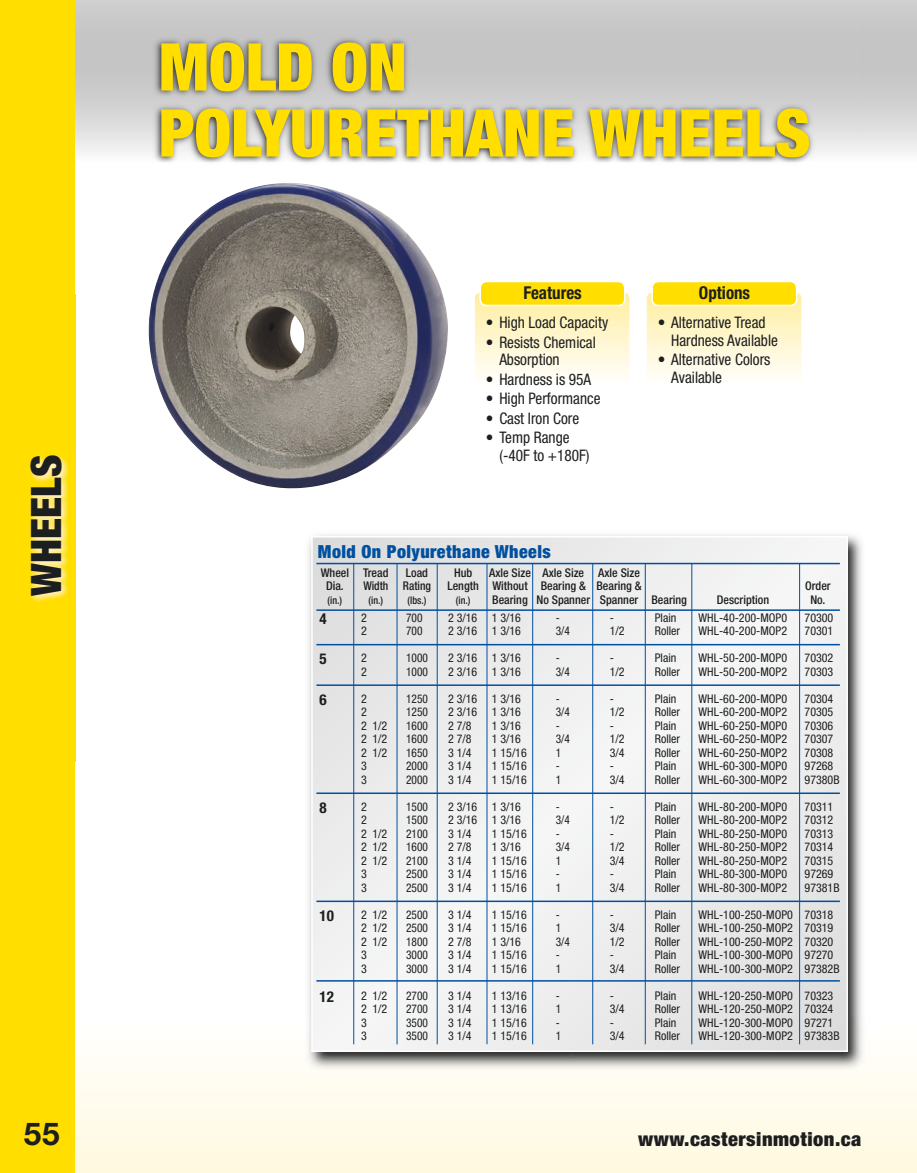
<style>
.page{position:relative;width:917px;height:1173px;background:#fff}
.page>*{position:absolute;margin:0;border:0;box-sizing:border-box;transform-origin:0 0}
.t1{font:66px/66px "Helvetica Neue Black Cond 45";color:#ffde00}
.t2{font:42px "Helvetica Neue Black Cond 45";color:#1d1e1f}
.t3{font:31.5px "Helvetica Neue Bold 20";color:#1d1e1f}
.t4{font:19.5px "Helvetica Neue Black Cond 45";letter-spacing:.025em;color:#1d1e1f;scale:1.05 1}
.t5{font:18px "Helvetica Neue Black Cond 45";letter-spacing:.025em;color:#0050a0}
.t6{font:17.7px "Helvetica Neue Bold Cond 27";color:#1d1e1f;scale:.96 1}
.t7{font:15.9px/17.7px "Helvetica Neue Condensed 45";color:#1d1e1f;scale:.96 1}
.t8{font:15px "Helvetica Neue Bold Cond 27";color:#1d1e1f}
.t9{font:12px/13.5px "Helvetica Neue Condensed 45";color:#1d1e1f}
.t10{font:12px/13.5px "Helvetica Neue Condensed 45";color:#1d1e1f;scale:.95 1}
.t11{font:12px "Helvetica Neue Medium Cond 24";color:#1d1e1f}
.t12{font:12px "Helvetica Neue Medium Cond 24";color:#1d1e1f;scale:.95 1}
.t13{font:10.5px "Helvetica Neue Medium Cond 24";color:#1d1e1f;scale:.95 1}
</style>
<div class="page">
<div style="left:0;top:0;width:75px;height:1172px;background:#ffde00"></div>
<img style="left:30px;top:294px;width:264px;height:467px">
<img style="left:143px;top:25px;width:720px;height:137px">
<img style="left:148px;top:183px;width:300px;height:305px">
<svg style="left:475px;top:282px;width:154px;height:95px;background:#fff1a4"></svg>
<svg style="left:646px;top:282px;width:155px;height:95px;background:#fff1a5"></svg>
<img style="left:304px;top:535px;width:564px;height:536px">
<svg style="left:314px;top:539px;width:530px;height:509px"></svg>
<div style="left:311px;top:536px;width:536px;height:515px;border:2px solid #fff"></div>
<hr style="left:316px;top:562px;width:523px;height:2px;background:#0050a0">
<hr style="left:316px;top:609px;width:523px;height:2px;background:#0050a0">
<hr style="left:316px;top:644px;width:523px;height:1px;background:#0050a0">
<hr style="left:316px;top:684px;width:523px;height:2px;background:#0050a0">
<hr style="left:316px;top:792px;width:523px;height:2px;background:#0050a0">
<hr style="left:316px;top:900px;width:523px;height:2px;background:#0050a0">
<hr style="left:316px;top:980px;width:523px;height:1px;background:#0050a0">
<hr style="left:353px;top:564px;width:1px;height:480px;background:#0050a0">
<hr style="left:396px;top:563px;width:1px;height:481px;background:#0050a0">
<hr style="left:436px;top:564px;width:1px;height:480px;background:#0050a0">
<hr style="left:486px;top:564px;width:1px;height:480px;background:#0050a0">
<hr style="left:532px;top:564px;width:1px;height:480px;background:#0050a0">
<hr style="left:592px;top:564px;width:1px;height:480px;background:#0050a0">
<hr style="left:644px;top:564px;width:1px;height:480px;background:#0050a0">
<hr style="left:691px;top:564px;width:1px;height:480px;background:#0050a0">
<hr style="left:799px;top:564px;width:1px;height:480px;background:#0050a0">
<h1 class="t1" style="left:159px;top:40px;width:653px">MOLD ON<br>POLYURETHANE WHEELS</h1>
<h2 class="t2" style="left:31px;top:595px;width:142px;rotate:-90deg">WHEELS</h2>
<h3 class="t6" style="left:523px;top:286px;width:62px">Features</h3>
<h3 class="t7" style="left:485px;top:315px;width:129px">• High Load Capacity</h3>
<h3 class="t7" style="left:499px;top:334px;width:102px;text-indent:-13px">• Resists Chemical<br>Absorption</h3>
<h3 class="t7" style="left:485px;top:372px;width:111px">• Hardness is 95A</h3>
<h3 class="t7" style="left:485px;top:391px;width:121px">• High Performance</h3>
<h3 class="t7" style="left:485px;top:411px;width:99px">• Cast Iron Core</h3>
<h3 class="t7" style="left:499px;top:430px;width:96px;text-indent:-13px">• Temp Range (-40F to +180F)</h3>
<h3 class="t6" style="left:698px;top:286px;width:55px">Options</h3>
<h3 class="t7" style="left:671px;top:315px;width:113px;text-indent:-13px">• Alternative Tread<br>Hardness Available</h3>
<h3 class="t7" style="left:671px;top:352px;width:105px;text-indent:-14px">• Alternative Colors<br>Available</h3>
<h3 class="t5" style="left:318px;top:545px;width:234px">Mold On Polyurethane Wheels</h3>
<p class="t11" style="left:320px;top:568px;width:69px">Wheel Tread</p>
<p class="t11" style="left:406px;top:568px;width:24px">Load</p>
<p class="t11" style="left:454px;top:568px;width:20px">Hub</p>
<p class="t11" style="left:489px;top:568px;width:152px">Axle Size Axle Size Axle Size</p>
<p class="t11" style="left:326px;top:581px;width:19px">Dia.</p>
<p class="t12" style="left:363px;top:581px;width:73px">Width Rating</p>
<p class="t11" style="left:447px;top:581px;width:196px">Length Without Bearing &amp; Bearing &amp;</p>
<p class="t11" style="left:805px;top:581px;width:27px">Order</p>
<p class="t13" style="left:327px;top:596px;width:17px">(in.)</p>
<p class="t13" style="left:368px;top:596px;width:17px">(in.)</p>
<p class="t13" style="left:407px;top:596px;width:21px">(lbs.)</p>
<p class="t13" style="left:456px;top:596px;width:17px">(in.)</p>
<p class="t11" style="left:492px;top:595px;width:196px">Bearing No Spanner Spanner Bearing</p>
<p class="t11" style="left:716px;top:595px;width:54px">Description</p>
<p class="t11" style="left:810px;top:595px;width:17px">No.</p>
<p class="t8" style="left:319px;top:613px;width:9px">4</p>
<p class="t8" style="left:319px;top:653px;width:9px">5</p>
<p class="t8" style="left:319px;top:694px;width:9px">6</p>
<p class="t8" style="left:319px;top:802px;width:9px">8</p>
<p class="t8" style="left:319px;top:910px;width:16px">10</p>
<p class="t8" style="left:319px;top:991px;width:16px">12</p>
<p class="t9" style="left:361px;top:611px;width:7px">2<br>2</p>
<p class="t9" style="left:361px;top:652px;width:7px">2<br>2</p>
<p class="t9" style="left:361px;top:692px;width:28px">2<br>2<br>2 1/2<br>2 1/2<br>2 1/2<br>3<br>3</p>
<p class="t9" style="left:361px;top:800px;width:28px">2<br>2<br>2 1/2<br>2 1/2<br>2 1/2<br>3<br>3</p>
<p class="t9" style="left:361px;top:908px;width:28px">2 1/2<br>2 1/2<br>2 1/2<br>3<br>3</p>
<p class="t9" style="left:361px;top:989px;width:28px">2 1/2<br>2 1/2<br>3<br>3</p>
<p class="t10" style="left:406px;top:611px;width:19px">700<br>700</p>
<p class="t10" style="left:406px;top:652px;width:25px">1000<br>1000</p>
<p class="t10" style="left:406px;top:692px;width:25px;text-align:justify">1250<br>1250<br>1600<br>1600<br>1650<br>2000<br>2000</p>
<p class="t10" style="left:406px;top:800px;width:25px;text-align:justify">1500<br>1500<br>2100<br>1600<br>2100<br>2500<br>2500</p>
<p class="t10" style="left:406px;top:908px;width:25px;text-align:justify">2500<br>2500<br>1800<br>3000<br>3000</p>
<p class="t10" style="left:406px;top:989px;width:25px;text-align:justify">2700<br>2700<br>3500<br>3500</p>
<p class="t9" style="left:448px;top:611px;width:31px">2 3/16<br>2 3/16</p>
<p class="t9" style="left:448px;top:652px;width:31px">2 3/16<br>2 3/16</p>
<p class="t9" style="left:448px;top:692px;width:31px">2 3/16<br>2 3/16<br>2 7/8<br>2 7/8<br>3 1/4<br>3 1/4<br>3 1/4</p>
<p class="t9" style="left:448px;top:800px;width:31px">2 3/16<br>2 3/16<br>3 1/4<br>2 7/8<br>3 1/4<br>3 1/4<br>3 1/4</p>
<p class="t9" style="left:448px;top:908px;width:25px;text-align:justify">3 1/4<br>3 1/4<br>2 7/8<br>3 1/4<br>3 1/4</p>
<p class="t9" style="left:448px;top:989px;width:25px;text-align:justify">3 1/4<br>3 1/4<br>3 1/4<br>3 1/4</p>
<p class="t9" style="left:491px;top:611px;width:31px">1 3/16<br>1 3/16</p>
<p class="t9" style="left:491px;top:652px;width:31px">1 3/16<br>1 3/16</p>
<p class="t9" style="left:491px;top:692px;width:36px">1 3/16<br>1 3/16<br>1 3/16<br>1 3/16<br>1 15/16<br>1 15/16<br>1 15/16</p>
<p class="t9" style="left:491px;top:800px;width:36px">1 3/16<br>1 3/16<br>1 15/16<br>1 3/16<br>1 15/16<br>1 15/16<br>1 15/16</p>
<p class="t9" style="left:491px;top:908px;width:36px">1 15/16<br>1 15/16<br>1 3/16<br>1 15/16<br>1 15/16</p>
<p class="t9" style="left:491px;top:989px;width:36px;text-align:justify">1 13/16<br>1 13/16<br>1 15/16<br>1 15/16</p>
<p class="t10" style="left:555px;top:611px;width:16px">-<br>3/4</p>
<p class="t10" style="left:555px;top:652px;width:16px">-<br>3/4</p>
<p class="t10" style="left:555px;top:692px;width:16px">-<br>3/4 -<br>3/4<br>1<br>-<br>1</p>
<p class="t10" style="left:555px;top:800px;width:16px">-<br>3/4 -<br>3/4<br>1<br>-<br>1</p>
<p class="t10" style="left:555px;top:908px;width:16px">-<br>1<br>3/4 -<br>1</p>
<p class="t10" style="left:555px;top:989px;width:7px">-<br>1 -<br>1</p>
<p class="t9" style="left:609px;top:611px;width:16px">-<br>1/2</p>
<p class="t9" style="left:609px;top:652px;width:16px">-<br>1/2</p>
<p class="t9" style="left:609px;top:692px;width:16px">-<br>1/2 -<br>1/2<br>3/4 -<br>3/4</p>
<p class="t9" style="left:609px;top:800px;width:16px">-<br>1/2 -<br>1/2<br>3/4 -<br>3/4</p>
<p class="t9" style="left:609px;top:908px;width:16px">-<br>3/4<br>1/2 -<br>3/4</p>
<p class="t9" style="left:609px;top:989px;width:16px">-<br>3/4 -<br>3/4</p>
<p class="t9" style="left:654px;top:611px;width:27px">Plain<br>Roller</p>
<p class="t9" style="left:654px;top:652px;width:27px">Plain<br>Roller</p>
<p class="t9" style="left:654px;top:692px;width:27px">Plain<br>Roller<br>Plain<br>Roller<br>Roller<br>Plain<br>Roller</p>
<p class="t9" style="left:654px;top:800px;width:27px">Plain<br>Roller<br>Plain<br>Roller<br>Roller<br>Plain<br>Roller</p>
<p class="t9" style="left:654px;top:908px;width:27px">Plain<br>Roller<br>Roller<br>Plain<br>Roller</p>
<p class="t9" style="left:654px;top:989px;width:27px">Plain<br>Roller<br>Plain<br>Roller</p>
<p class="t9" style="left:698px;top:611px;width:90px">WHL-40-200-MOP0<br>WHL-40-200-MOP2</p>
<p class="t9" style="left:698px;top:652px;width:90px">WHL-50-200-MOP0<br>WHL-50-200-MOP2</p>
<p class="t9" style="left:698px;top:692px;width:90px;text-align:justify">WHL-60-200-MOP0<br>WHL-60-200-MOP2<br>WHL-60-250-MOP0<br>WHL-60-250-MOP2<br>WHL-60-250-MOP2<br>WHL-60-300-MOP0<br>WHL-60-300-MOP2</p>
<p class="t9" style="left:698px;top:800px;width:90px;text-align:justify">WHL-80-200-MOP0<br>WHL-80-200-MOP2<br>WHL-80-250-MOP0<br>WHL-80-250-MOP2<br>WHL-80-250-MOP2<br>WHL-80-300-MOP0<br>WHL-80-300-MOP2</p>
<p class="t9" style="left:698px;top:908px;width:96px;text-align:justify">WHL-100-250-MOP0<br>WHL-100-250-MOP2<br>WHL-100-250-MOP2<br>WHL-100-300-MOP0<br>WHL-100-300-MOP2</p>
<p class="t9" style="left:698px;top:989px;width:96px;text-align:justify">WHL-120-250-MOP0<br>WHL-120-250-MOP2<br>WHL-120-300-MOP0<br>WHL-120-300-MOP2</p>
<p class="t9" style="left:804px;top:611px;width:30px">70300<br>70301</p>
<p class="t9" style="left:804px;top:652px;width:30px">70302<br>70303</p>
<p class="t9" style="left:804px;top:692px;width:36px">70304<br>70305<br>70306<br>70307<br>70308<br>97268<br>97380B</p>
<p class="t9" style="left:804px;top:800px;width:36px">70311<br>70312<br>70313<br>70314<br>70315<br>97269<br>97381B</p>
<p class="t9" style="left:804px;top:908px;width:36px">70318<br>70319<br>70320<br>97270<br>97382B</p>
<p class="t9" style="left:804px;top:989px;width:36px">70323<br>70324<br>97271<br>97383B</p>
<h3 class="t3" style="left:24px;top:1122px;width:37px">55</h3>
<h3 class="t4" style="left:638px;top:1132px;width:214px">www.castersinmotion.ca</h3>
</div>
